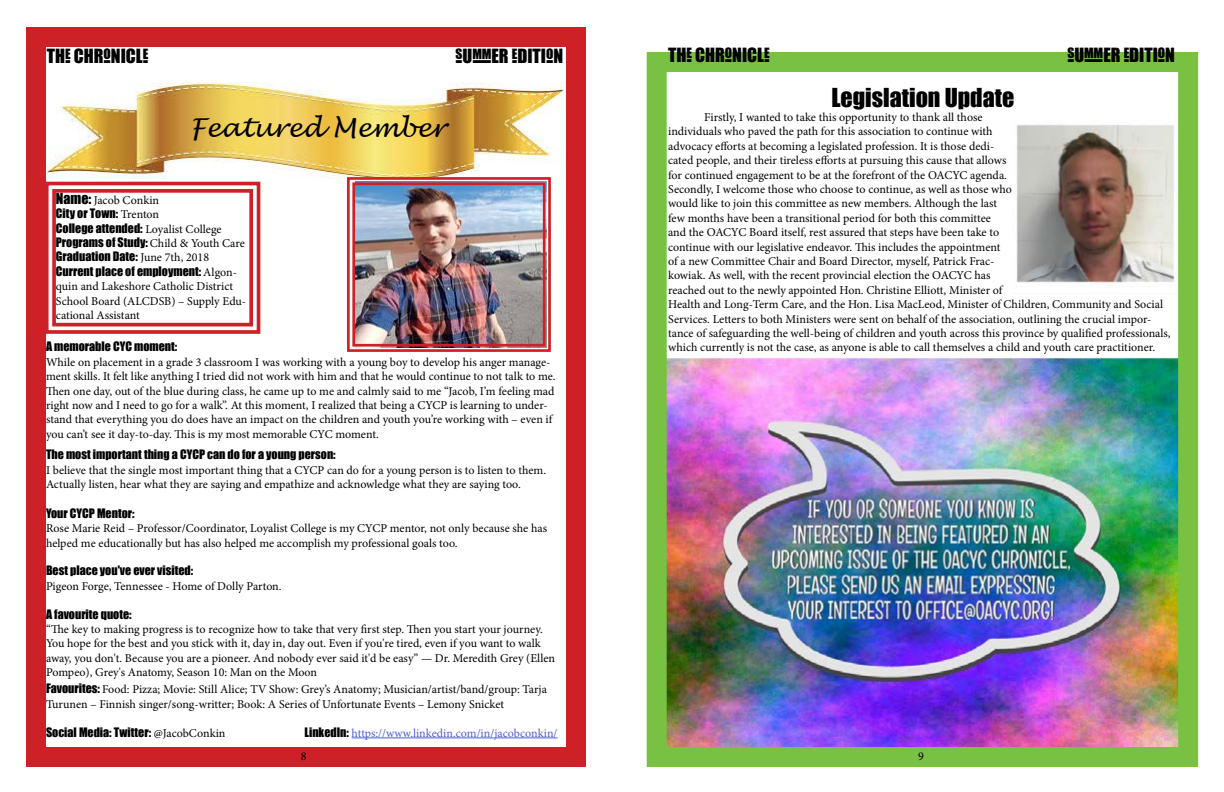
<style>
.page{position:relative;width:1224px;height:792px;background:#fff}
.page>*{position:absolute;margin:0;border:0;box-sizing:border-box;transform-origin:0 0}
.t1{font:italic 26px "Lucida Handwriting";color:#000}
.t2{font:24px "Impact";color:#000}
.t3{font:18px "Impact";color:#000}
.t4{font:12px/14.4px "Minion Pro";letter-spacing:-.005em;color:#000}
.t5{font:12px/14.4px "Impact";color:#000}
.t6{font:12px "Minion Pro";color:#4f5cd6}
.s1{font-family:"Impact";font-size:14px}
.s2{font-family:"Minion Pro"}
.s3{font-family:"Impact"}
.s4{font-family:"Impact";color:#000}
</style>
<div class="page">
<div style="left:26px;top:27px;width:560px;height:740px;border:20px solid #ce2027"></div>
<img style="left:668px;top:357px;width:509px;height:389px">
<div style="left:647px;top:52px;width:551px;height:715px;border:20px solid #78c143"></div>
<img style="left:48px;top:82px;width:516px;height:97px">
<svg style="left:43px;top:180px;width:218px;height:156px"></svg>
<div style="left:52px;top:189px;width:201px;height:137px;border:4px solid #ce2027"></div>
<hr style="left:352px;top:738px;width:206px;height:1px;background:#4f5cd6">
<img style="left:1016px;top:112px;width:162px;height:182px">
<img style="left:346px;top:176px;width:206px;height:176px">
<div style="left:352px;top:182px;width:194px;height:165px;border:3px solid #ce2027"></div>
<h3 class="t3" style="left:47px;top:42px;width:103px">THE CHRONICLE</h3>
<h3 class="t3" style="left:456px;top:42px;width:109px">Summer EDITION</h3>
<h3 class="t3" style="left:668px;top:41px;width:103px">THE CHRONICLE</h3>
<h3 class="t3" style="left:1067px;top:41px;width:109px">Summer EDITION</h3>
<h1 class="t1" style="left:190px;top:113px;width:257px">Featured Member</h1>
<p class="t4" style="left:56px;top:193px;width:105px"><span class="s1">Name:</span> Jacob Conkin</p>
<p class="t5" style="left:56px;top:206px;width:190px">City or Town: <span class="s2">Trenton<br></span>College attended: <span class="s2">Loyalist College<br></span>Programs of Study: <span class="s2">Child &amp; Youth Care<br></span>Graduation Date: <span class="s2">June 7th, 2018<br></span>Current place of employment: <span class="s2">Algon-</span></p>
<p class="t4" style="left:56px;top:279px;width:192px">quin and Lakeshore Catholic District<br>School Board (ALCDSB) – Supply Edu&shy;cational Assistant</p>
<p class="t5" style="left:46px;top:339px;width:133px">A memorable CYC moment:</p>
<p class="t4" style="left:46px;top:355px;width:511px">While on placement in a grade 3 classroom I was working with a young boy to develop his anger manage&shy;ment skills. It felt like anything I tried did not work with him and that he would continue to not talk to me.<br>Then one day, out of the blue during class, he came up to me and calmly said to me “Jacob, I’m feeling mad right now and I need to go for a walk”. At this moment, I realized that being a CYCP is learning to under&shy;stand that everything you do does have an impact on the children and youth you’re working with – even if you can’t see it day-to-day. This is my most memorable CYC moment.</p>
<p class="t5" style="left:46px;top:447px;width:291px">The most important thing a CYCP can do for a young person:</p>
<p class="t4" style="left:46px;top:463px;width:502px">I believe that the single most important thing that a CYCP can do for a young person is to listen to them.<br>Actually listen, hear what they are saying and empathize and acknowledge what they are saying too.</p>
<p class="t5" style="left:46px;top:506px;width:90px">Your CYCP Mentor:</p>
<p class="t4" style="left:46px;top:521px;width:503px">Rose Marie Reid – Professor/Coordinator, Loyalist College is my CYCP mentor, not only because she has helped me educationally but has also helped me accomplish my professional goals too.</p>
<p class="t5" style="left:46px;top:563px;width:149px">Best place you've ever visited:</p>
<p class="t4" style="left:46px;top:579px;width:237px">Pigeon Forge, Tennessee - Home of Dolly Parton.</p>
<p class="t5" style="left:46px;top:606px;width:87px">A favourite quote:</p>
<p class="t4" style="left:46px;top:622px;width:511px">“The key to making progress is to recognize how to take that very first step. Then you start your journey.<br>You hope for the best and you stick with it, day in, day out. Even if you're tired, even if you want to walk away, you don't. Because you are a pioneer. And nobody ever said it'd be easy” — Dr. Meredith Grey (Ellen Pompeo), Grey's Anatomy, Season 10: Man on the Moon</p>
<p class="t4" style="left:46px;top:683px;width:502px"><span class="s3">Favourites:</span> Food: Pizza; Movie: Still Alice; TV Show: Grey’s Anatomy; Musician/artist/band/group: Tarja<br>Turunen – Finnish singer/song-writter; Book: A Series of Unfortunate Events – Lemony Snicket</p>
<p class="t5" style="left:46px;top:724px;width:181px">Social Media: Twitter: <span class="s2">@JacobConkin</span></p>
<p class="t6" style="left:305px;top:725px;width:255px"><span class="s4">LinkedIn:</span> https://www.linkedin.com/in/jacobconkin/</p>
<h2 class="t2" style="left:831px;top:79px;width:185px">Legislation Update</h2>
<p class="t4" style="left:668px;top:110px;width:504px;text-indent:36px">Firstly, I wanted to take this opportunity to thank all those<br>individuals who paved the path for this association to continue with<br>advocacy efforts at becoming a legislated profession. It is those dedi-<br>cated people, and their tireless efforts at pursuing this cause that allows<br>for continued engagement to be at the forefront of the OACYC agenda.<br>Secondly, I welcome those who choose to continue, as well as those who<br>would like to join this committee as new members. Although the last<br>few months have been a transitional period for both this committee<br>and the OACYC Board itself, rest assured that steps have been take to<br>continue with our legislative endeavor. This includes the appointment<br>of a new Committee Chair and Board Director, myself, Patrick Frac-<br>kowiak. As well, with the recent provincial election the OACYC has<br>reached out to the newly appointed Hon. Christine Elliott, Minister of<br>Health and Long-Term Care, and the Hon. Lisa MacLeod, Minister of Children, Community and Social Services. Letters to both Ministers were sent on behalf of the association, outlining the crucial impor&shy;tance of safeguarding the well-being of children and youth across this province by qualified professionals, which currently is not the case, as anyone is able to call themselves a child and youth care practitioner.</p>
<p class="t4" style="left:301px;top:749px;width:7px">8</p>
<p class="t4" style="left:918px;top:749px;width:7px">9</p>
</div>
